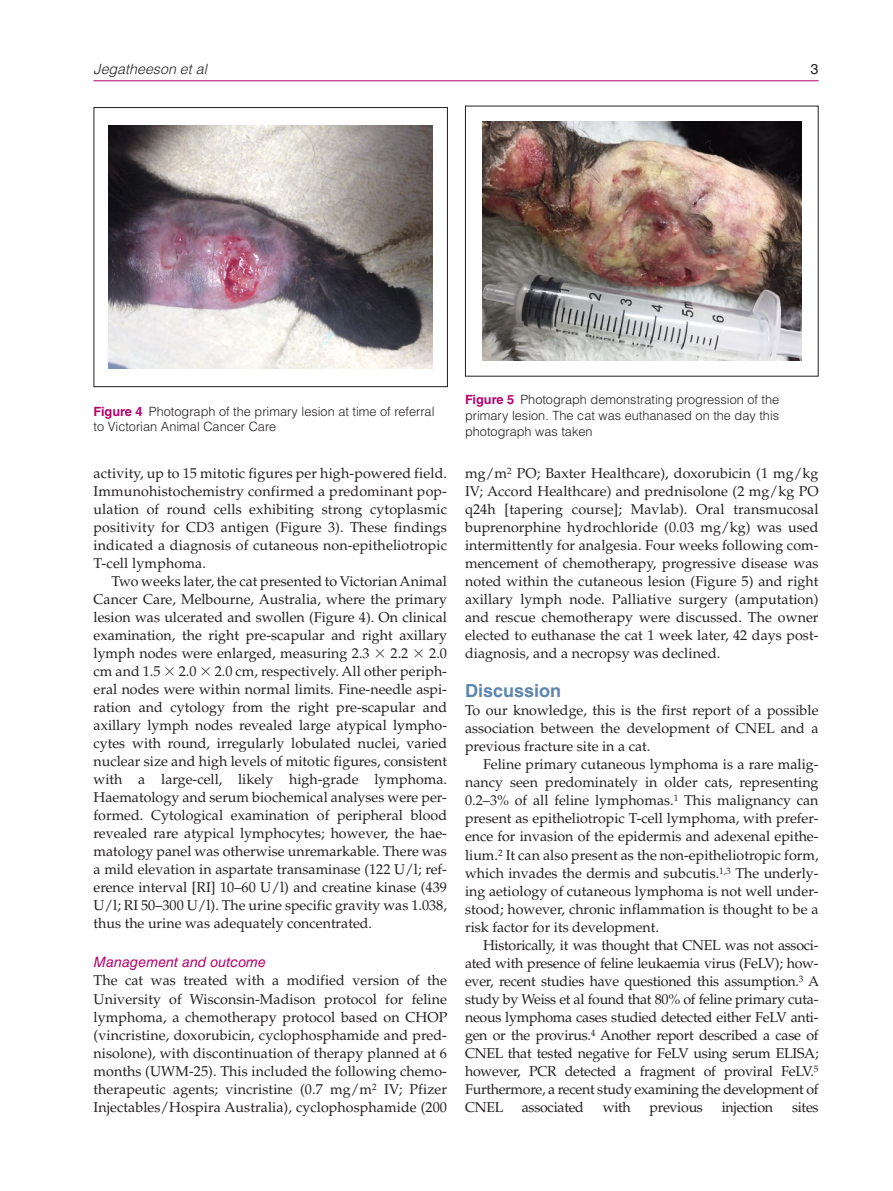
<style>
.page{position:relative;width:893px;height:1191px;background:#fff}
.page>*{position:absolute;margin:0;border:0;box-sizing:border-box;transform-origin:0 0}
.t1{font:700 18px "Helvetica LT Std";color:#5e85ae}
.t2{font:14.25px/18px "Palatino LT Std";color:#231f20;text-align:justify}
.t3{font:14.25px "Palatino LT Std";letter-spacing:-.02em;color:#231f20}
.t4{font:italic 14.25px "Helvetica LT Std";color:#b6036c}
.t5{font:italic 300 14.25px "Helvetica LT Std";color:#231f20}
.t6{font:14.25px "Helvetica LT Std";color:#231f20}
.t7{font:300 12.75px/15.8px "Helvetica LT Std";color:#231f20}
.s1{font-weight:700;color:#b6036c}
</style>
<div class="page">
<hr style="left:94px;top:80px;width:725px;height:1px;background:#b6036c">
<img style="left:109px;top:126px;width:324px;height:243px">
<div style="left:94px;top:107px;width:354px;height:280px;border:1px solid #231f20"></div>
<img style="left:482px;top:121px;width:319px;height:240px">
<p class="t5" style="left:94px;top:60px;width:115px">Jegatheeson et al</p>
<p class="t6" style="left:811px;top:61px;width:9px">3</p>
<p class="t7" style="left:94px;top:403px;width:342px"><span class="s1">Figure 4</span> Photograph of the primary lesion at time of referral to Victorian Animal Cancer Care</p>
<p class="t7" style="left:465px;top:392px;width:316px;text-align:justify"><span class="s1">Figure 5</span> Photograph demonstrating progression of the primary lesion. The cat was euthanased on the day this photograph was taken</p>
<p class="t2" style="left:94px;top:465px;width:355px">activity, up to 15 mitotic figures per high-powered field.<br>Immunohistochemistry confirmed a predominant pop&shy;ulation of round cells exhibiting strong cytoplasmic positivity for CD3 antigen (Figure 3). These findings indicated a diagnosis of cutaneous non-epitheliotropic T-cell lymphoma.</p>
<p class="t2" style="left:94px;top:573px;width:355px;text-indent:18px">Two weeks later, the cat presented to Victorian Animal Cancer Care, Melbourne, Australia, where the primary lesion was ulcerated and swollen (Figure 4). On clinical examination, the right pre-scapular and right axillary lymph nodes were enlarged, measuring 2.3</p>
<p class="t2" style="left:391px;top:645px;width:19px">2.2</p>
<p class="t2" style="left:429px;top:645px;width:19px">2.0</p>
<p class="t2" style="left:94px;top:663px;width:355px;text-indent:121px">2.0 cm, respectively. All other periph&shy;eral nodes were within normal limits. Fine-needle aspi&shy;ration and cytology from the right pre-scapular and axillary lymph nodes revealed large atypical lympho&shy;cytes with round, irregularly lobulated nuclei, varied nuclear size and high levels of mitotic figures, consistent with a large-cell, likely high-grade lymphoma.<br>Haematology and serum biochemical analyses were per&shy;formed. Cytological examination of peripheral blood revealed rare atypical lymphocytes; however, the hae&shy;matology panel was otherwise unremarkable. There was a mild elevation in aspartate transaminase (122 U/l; ref&shy;erence interval [RI] 10–60 U/l) and creatine kinase (439<br>U/l; RI 50–300 U/l). The urine specific gravity was 1.038, thus the urine was adequately concentrated.</p>
<p class="t4" style="left:94px;top:954px;width:174px">Management and outcome</p>
<p class="t2" style="left:94px;top:972px;width:355px">The cat was treated with a modified version of the University of Wisconsin-Madison protocol for feline lymphoma, a chemotherapy protocol based on CHOP (vincristine, doxorubicin, cyclophosphamide and pred&shy;nisolone), with discontinuation of therapy planned at 6 months (UWM-25). This included the following chemo&shy;therapeutic agents; vincristine (0.7 mg/m<sup>2</sup> IV; Pfizer Injectables/Hospira Australia), cyclophosphamide (200</p>
<p class="t2" style="left:94px;top:663px;width:69px">cm and 1.5</p>
<p class="t2" style="left:179px;top:663px;width:19px">2.0</p>
<p class="t2" style="left:465px;top:465px;width:355px">mg/m<sup>2</sup> PO; Baxter Healthcare), doxorubicin (1 mg/kg IV; Accord Healthcare) and prednisolone (2 mg/kg PO q24h [tapering course]; Mavlab). Oral transmucosal buprenorphine hydrochloride (0.03 mg/kg) was used intermittently for analgesia. Four weeks following com&shy;mencement of chemotherapy, progressive disease was noted within the cutaneous lesion (Figure 5) and right axillary lymph node. Palliative surgery (amputation) and rescue chemotherapy were discussed. The owner elected to euthanase the cat 1 week later, 42 days post&shy;diagnosis, and a necropsy was declined.</p>
<p class="t1" style="left:465px;top:680px;width:98px">Discussion</p>
<p class="t2" style="left:465px;top:702px;width:355px">To our knowledge, this is the first report of a possible association between the development of CNEL and a previous fracture site in a cat.</p>
<p class="t2" style="left:465px;top:756px;width:355px;text-indent:18px">Feline primary cutaneous lymphoma is a rare malig&shy;nancy seen predominately in older cats, representing 0.2–3% of all feline lymphomas.<sup>1</sup> This malignancy can present as epitheliotropic T-cell lymphoma, with prefer&shy;ence for invasion of the epidermis and adexenal epithe&shy;lium.<sup>2</sup> It can also present as the non-epitheliotropic form, which invades the dermis and subcutis.<sup>1,3</sup> The underly&shy;ing aetiology of cutaneous lymphoma is not well under&shy;stood; however, chronic inflammation is thought to be a risk factor for its development.</p>
<p class="t2" style="left:465px;top:936px;width:356px;text-indent:18px">Historically, it was thought that CNEL was not associ&shy;ated with presence of feline leukaemia virus (FeLV); how&shy;ever, recent studies have questioned this assumption.<sup>3</sup> A study by Weiss et al found that 80% of feline primary cuta&shy;neous lymphoma cases studied detected either FeLV anti&shy;gen or the provirus.<sup>4</sup> Another report described a case of CNEL that tested negative for FeLV using serum ELISA; however, PCR detected a fragment of proviral FeLV.<sup>5<br></sup>Furthermore, a recent study examining the development of CNEL</p>
<p class="t3" style="left:522px;top:1098px;width:64px">associated</p>
<p class="t2" style="left:603px;top:1098px;width:30px">with</p>
<p class="t3" style="left:650px;top:1098px;width:55px">previous</p>
<p class="t3" style="left:722px;top:1098px;width:53px">injection</p>
<p class="t2" style="left:792px;top:1098px;width:28px">sites</p>
</div>
